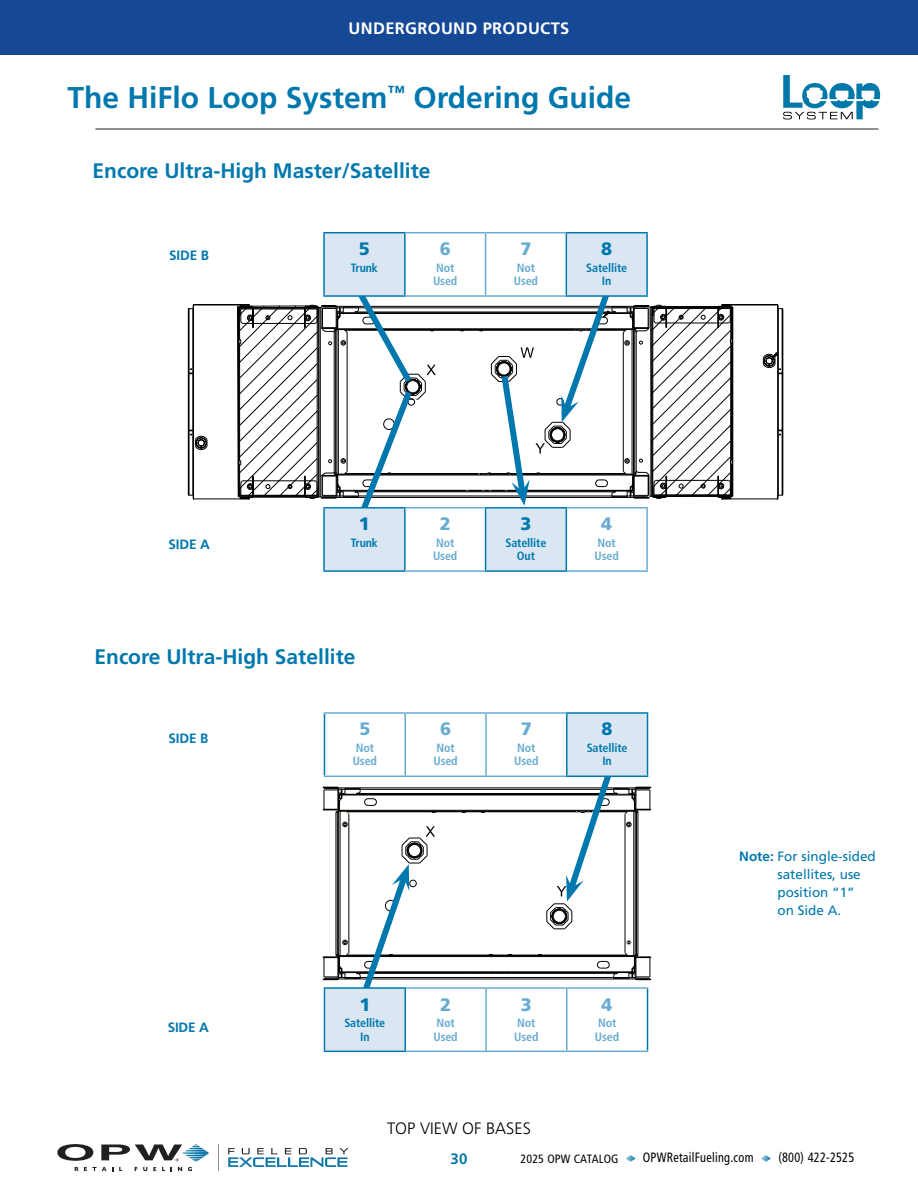
<style>
.page{position:relative;width:918px;height:1188px;background:#fff}
.page>*{position:absolute;margin:0;border:0;box-sizing:border-box;transform-origin:0 0}
.t1{font:700 30px "Frutiger LT Std";color:#0078ae}
.t2{font:700 21px "Frutiger LT Std";color:#0078ae}
.t3{font:900 18px "Frutiger LT Std";color:#67abd1}
.t4{font:900 18px "Frutiger LT Std";color:#0078ae}
.t5{font:700 16.5px "Frutiger LT Std";letter-spacing:.02em;color:#fff}
.t6{font:300 16.5px "Frutiger LT Std";color:#000}
.t7{font:700 15px "Frutiger LT Std";color:#0078a9}
.t8{font:13.5px/18px "Frutiger LT Std";color:#0078ae}
.t9{font:condensed 13.5px "Frutiger LT Std";letter-spacing:.02em;color:#000;scale:.91 1}
.t10{font:700 13.5px "Frutiger LT Std";letter-spacing:-.01em;color:#0078ae}
.t11{font:700 condensed 12px/13.5px "Frutiger LT Std";letter-spacing:-.01em;color:#67abd1}
.t12{font:700 condensed 12px/13.5px "Frutiger LT Std";letter-spacing:-.01em;color:#0078ae;text-align:center}
.t13{font:condensed 12px "Frutiger LT Std";letter-spacing:.01em;color:#000}
.s1{font-weight:700}
</style>
<div class="page">
<div style="left:0;top:0;width:918px;height:55px;background:#154996"></div>
<svg style="left:626px;top:1155px;width:10px;height:7px"></svg>
<svg style="left:761px;top:1155px;width:10px;height:7px"></svg>
<svg style="left:57px;top:1144px;width:152px;height:27px"></svg>
<svg style="left:218px;top:1145px;width:1px;height:26px"></svg>
<svg style="left:228px;top:1148px;width:121px;height:19px"></svg>
<hr style="left:95px;top:128px;width:783px;height:2px;background:#6d6e71">
<svg style="left:783px;top:75px;width:97px;height:44px"></svg>
<hr style="left:323px;top:232px;width:83px;height:1px;background:#0078ae">
<hr style="left:566px;top:232px;width:82px;height:1px;background:#0078ae">
<hr style="left:406px;top:232px;width:80px;height:1px;background:#67abd1">
<hr style="left:486px;top:232px;width:80px;height:1px;background:#67abd1">
<svg style="left:188px;top:233px;width:595px;height:337px"></svg>
<hr style="left:323px;top:507px;width:83px;height:2px;background:#0078ae">
<hr style="left:323px;top:509px;width:2px;height:61px;background:#0078ae">
<hr style="left:404px;top:509px;width:2px;height:61px;background:#0078ae">
<hr style="left:485px;top:507px;width:82px;height:2px;background:#0078ae">
<hr style="left:485px;top:509px;width:1px;height:61px;background:#0078ae">
<hr style="left:566px;top:509px;width:1px;height:61px;background:#0078ae">
<hr style="left:323px;top:570px;width:83px;height:2px;background:#0078ae">
<hr style="left:485px;top:570px;width:82px;height:2px;background:#0078ae">
<hr style="left:406px;top:507px;width:79px;height:2px;background:#67abd1">
<hr style="left:406px;top:570px;width:79px;height:2px;background:#67abd1">
<hr style="left:567px;top:507px;width:81px;height:2px;background:#67abd1">
<hr style="left:646px;top:509px;width:2px;height:61px;background:#67abd1">
<hr style="left:567px;top:570px;width:81px;height:2px;background:#67abd1">
<svg style="left:322px;top:765px;width:330px;height:234px"></svg>
<div style="left:567px;top:713px;width:81px;height:63px;background:#dae7f2"></div>
<hr style="left:324px;top:714px;width:1px;height:62px;background:#0078ae">
<hr style="left:566px;top:712px;width:82px;height:2px;background:#0078ae">
<hr style="left:566px;top:714px;width:2px;height:62px;background:#0078ae">
<hr style="left:647px;top:714px;width:1px;height:62px;background:#0078ae">
<hr style="left:566px;top:776px;width:82px;height:1px;background:#0078ae">
<hr style="left:324px;top:712px;width:81px;height:2px;background:#67abd1">
<hr style="left:405px;top:712px;width:81px;height:2px;background:#67abd1">
<hr style="left:486px;top:712px;width:80px;height:2px;background:#67abd1">
<hr style="left:324px;top:776px;width:81px;height:1px;background:#67abd1">
<hr style="left:405px;top:776px;width:81px;height:1px;background:#67abd1">
<hr style="left:486px;top:776px;width:80px;height:1px;background:#67abd1">
<hr style="left:404px;top:714px;width:2px;height:62px;background:#67abd1">
<hr style="left:485px;top:714px;width:2px;height:62px;background:#67abd1">
<div style="left:324px;top:988px;width:81px;height:63px;background:#dae7f2"></div>
<hr style="left:324px;top:987px;width:82px;height:2px;background:#0078ae">
<hr style="left:324px;top:989px;width:1px;height:62px;background:#0078ae">
<hr style="left:404px;top:989px;width:2px;height:62px;background:#0078ae">
<hr style="left:647px;top:989px;width:1px;height:62px;background:#0078ae">
<hr style="left:324px;top:1051px;width:82px;height:1px;background:#0078ae">
<hr style="left:406px;top:987px;width:80px;height:2px;background:#67abd1">
<hr style="left:486px;top:987px;width:81px;height:2px;background:#67abd1">
<hr style="left:567px;top:987px;width:81px;height:2px;background:#67abd1">
<hr style="left:406px;top:1051px;width:80px;height:1px;background:#67abd1">
<hr style="left:486px;top:1051px;width:81px;height:1px;background:#67abd1">
<hr style="left:567px;top:1051px;width:81px;height:1px;background:#67abd1">
<hr style="left:485px;top:989px;width:2px;height:62px;background:#67abd1">
<hr style="left:566px;top:989px;width:2px;height:62px;background:#67abd1">
<h3 class="t5" style="left:349px;top:18px;width:222px">UNDERGROUND PRODUCTS</h3>
<h1 class="t1" style="left:68px;top:80px;width:565px">The HiFlo Loop System<sup>™</sup> Ordering Guide</h1>
<h2 class="t2" style="left:93px;top:158px;width:340px">Encore Ultra-High Master/Satellite</h2>
<p class="t10" style="left:169px;top:247px;width:41px">SIDE B</p>
<h3 class="t4" style="left:359px;top:238px;width:13px">5</h3>
<p class="t12" style="left:351px;top:261px;width:28px">Trunk</p>
<h3 class="t3" style="left:440px;top:238px;width:13px">6</h3>
<p class="t11" style="left:433px;top:261px;width:26px">Not<br>Used</p>
<h3 class="t3" style="left:520px;top:238px;width:13px">7</h3>
<p class="t11" style="left:514px;top:261px;width:26px">Not<br>Used</p>
<h3 class="t4" style="left:601px;top:238px;width:13px">8</h3>
<p class="t12" style="left:586px;top:261px;width:42px">Satellite<br>In</p>
<p class="t10" style="left:168px;top:536px;width:43px">SIDE A</p>
<h3 class="t4" style="left:359px;top:513px;width:13px">1</h3>
<p class="t12" style="left:351px;top:536px;width:28px">Trunk</p>
<h2 class="t2" style="left:94px;top:645px;width:263px">Encore Ultra-High Satellite</h2>
<p class="t10" style="left:168px;top:730px;width:41px">SIDE B</p>
<h3 class="t3" style="left:359px;top:718px;width:13px">5</h3>
<p class="t11" style="left:353px;top:741px;width:26px">Not<br>Used</p>
<h3 class="t3" style="left:440px;top:513px;width:13px">2</h3>
<p class="t11" style="left:433px;top:536px;width:26px">Not<br>Used</p>
<h3 class="t4" style="left:520px;top:513px;width:13px">3</h3>
<p class="t12" style="left:506px;top:536px;width:42px">Satellite<br>Out</p>
<h3 class="t3" style="left:601px;top:513px;width:13px">4</h3>
<p class="t11" style="left:595px;top:536px;width:26px">Not<br>Used</p>
<h3 class="t3" style="left:440px;top:718px;width:13px">6</h3>
<p class="t11" style="left:433px;top:741px;width:26px">Not<br>Used</p>
<h3 class="t3" style="left:521px;top:718px;width:13px">7</h3>
<p class="t11" style="left:514px;top:741px;width:26px">Not<br>Used</p>
<h3 class="t4" style="left:602px;top:718px;width:13px">8</h3>
<p class="t12" style="left:587px;top:741px;width:42px">Satellite<br>In</p>
<p class="t10" style="left:168px;top:1019px;width:43px">SIDE A</p>
<h3 class="t4" style="left:359px;top:993px;width:13px">1</h3>
<p class="t12" style="left:344px;top:1016px;width:42px">Satellite<br>In</p>
<h3 class="t3" style="left:440px;top:993px;width:13px">2</h3>
<p class="t11" style="left:433px;top:1016px;width:26px">Not<br>Used</p>
<h3 class="t3" style="left:521px;top:993px;width:13px">3</h3>
<p class="t11" style="left:514px;top:1016px;width:26px">Not<br>Used</p>
<h3 class="t6" style="left:387px;top:1119px;width:145px">TOP VIEW OF BASES</h3>
<h3 class="t3" style="left:602px;top:993px;width:13px">4</h3>
<p class="t11" style="left:595px;top:1016px;width:26px">Not<br>Used</p>
<p class="t8" style="left:778px;top:848px;width:100px;text-indent:-38px"><span class="s1">Note:</span> For single-sided satellites, use position “1”<br>on Side A.</p>
<p class="t7" style="left:451px;top:1150px;width:18px">30</p>
<p class="t13" style="left:521px;top:1151px;width:99px">2025 OPW CATALOG</p>
<p class="t9" style="left:643px;top:1149px;width:123px">OPWRetailFueling.com</p>
<p class="t9" style="left:778px;top:1149px;width:85px">(800) 422-2525</p>
</div>
